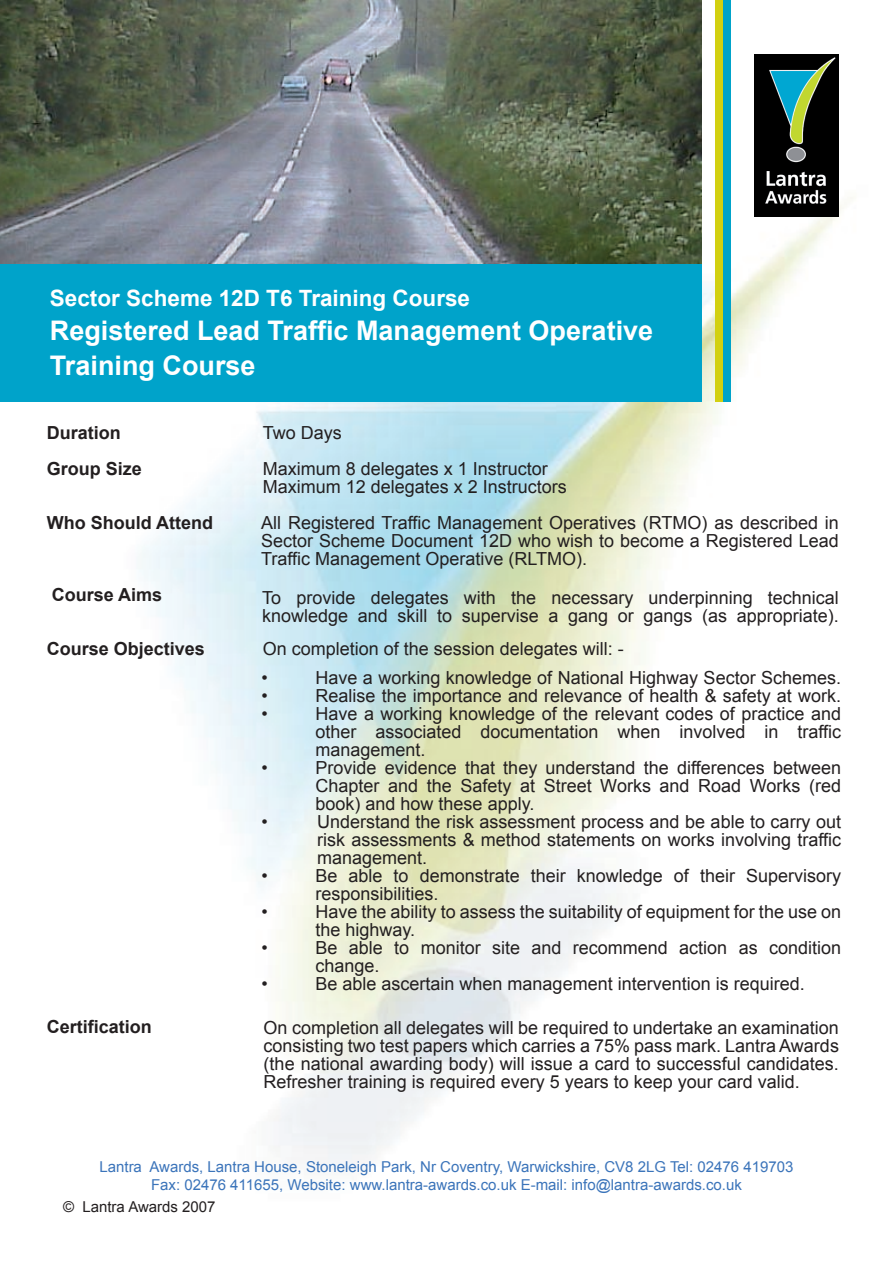
<style>
.page{position:relative;width:893px;height:1263px;background:#fff}
.page>*{position:absolute;margin:0;border:0;box-sizing:border-box;transform-origin:0 0}
.t1{font:700 27px/34.5px "Arial";color:#fff}
.t2{font:700 22.5px "Arial";color:#fff}
.t3{font:18px/18px "Arial";color:#231f20}
.t4{font:700 18px "Arial";color:#231f20}
.t5{font:15px/18px "Arial";color:#3b74ba;text-align:center}
.t6{font:15px "Arial";color:#231f20}
</style>
<div class="page">
<img style="left:139px;top:162px;width:714px;height:1007px">
<img style="left:755px;top:54px;width:84px;height:162px">
<div style="left:715px;top:0;width:8px;height:401px;background:#d2d011"></div>
<div style="left:723px;top:0;width:7px;height:401px;background:#00a3ca"></div>
<img style="left:0;top:0;width:701px;height:264px">
<div style="left:0;top:264px;width:702px;height:138px;background:#00a3ca"></div>
<p class="t2" style="left:50px;top:283px;width:422px">Sector Scheme 12D T6 Training Course</p>
<h1 class="t1" style="left:50px;top:314px;width:605px">Registered Lead Traffic Management Operative<br>Training Course</h1>
<p class="t4" style="left:47px;top:421px;width:75px">Duration</p>
<p class="t3" style="left:263px;top:424px;width:81px">Two Days</p>
<p class="t4" style="left:47px;top:457px;width:97px">Group Size</p>
<p class="t3" style="left:263px;top:460px;width:306px">Maximum 8 delegates x 1 Instructor<br>Maximum 12 delegates x 2 Instructors</p>
<p class="t4" style="left:47px;top:511px;width:168px">Who Should Attend</p>
<p class="t3" style="left:261px;top:514px;width:579px;text-align:justify">All Registered Traffic Management Operatives (RTMO) as described in Sector Scheme Document 12D who wish to become a Registered Lead Traffic Management Operative (RLTMO).</p>
<p class="t4" style="left:52px;top:583px;width:112px">Course Aims</p>
<p class="t3" style="left:262px;top:589px;width:578px">To provide delegates with the necessary underpinning technical knowledge and skill to supervise a gang or gangs (as appropriate).</p>
<p class="t4" style="left:47px;top:637px;width:160px">Course Objectives</p>
<p class="t3" style="left:263px;top:640px;width:363px">On completion of the session delegates will: -</p>
<p class="t4" style="left:47px;top:1015px;width:107px">Certification</p>
<p class="t3" style="left:261px;top:669px;width:8px">•</p>
<p class="t3" style="left:315px;top:669px;width:527px">Have a working knowledge of National Highway Sector Schemes.</p>
<p class="t3" style="left:262px;top:687px;width:8px">•</p>
<p class="t3" style="left:316px;top:687px;width:527px">Realise the importance and relevance of health &amp; safety at work.</p>
<p class="t3" style="left:261px;top:705px;width:8px">•</p>
<p class="t3" style="left:315px;top:705px;width:527px;text-align:justify">Have a working knowledge of the relevant codes of practice and other associated documentation when involved in traffic management.</p>
<p class="t3" style="left:261px;top:759px;width:8px">•</p>
<p class="t3" style="left:315px;top:759px;width:527px;text-align:justify">Provide evidence that they understand the differences between Chapter and the Safety at Street Works and Road Works (red book) and how these apply.</p>
<p class="t3" style="left:262px;top:813px;width:8px">•</p>
<p class="t3" style="left:317px;top:813px;width:526px;text-align:justify">Understand the risk assessment process and be able to carry out risk assessments &amp; method statements on works involving traffic management.</p>
<p class="t3" style="left:262px;top:867px;width:8px">•</p>
<p class="t3" style="left:315px;top:867px;width:527px">Be able to demonstrate their knowledge of their Supervisory responsibilities.</p>
<p class="t3" style="left:261px;top:903px;width:8px">•</p>
<p class="t3" style="left:315px;top:903px;width:527px">Have the ability to assess the suitability of equipment for the use on the highway.</p>
<p class="t3" style="left:261px;top:939px;width:8px">•</p>
<p class="t3" style="left:315px;top:939px;width:527px">Be able to monitor site and recommend action as condition change.</p>
<p class="t3" style="left:261px;top:975px;width:8px">•</p>
<p class="t3" style="left:315px;top:975px;width:491px">Be able ascertain when management intervention is required.</p>
<p class="t3" style="left:264px;top:1018px;width:577px;text-align:justify">On completion all delegates will be required to undertake an examination consisting two test papers which carries a 75% pass mark. Lantra Awards (the national awarding body) will issue a card to successful candidates.<br>Refresher training is required every 5 years to keep your card valid.</p>
<p class="t5" style="left:99px;top:1157px;width:695px">Lantra Awards, Lantra House, Stoneleigh Park, Nr Coventry, Warwickshire, CV8 2LG Tel: 02476 419703<br>Fax: 02476 411655, Website: www.lantra-awards.co.uk E-mail: info@lantra-awards.co.uk</p>
<p class="t6" style="left:63px;top:1196px;width:154px">© Lantra Awards 2007</p>
</div>
